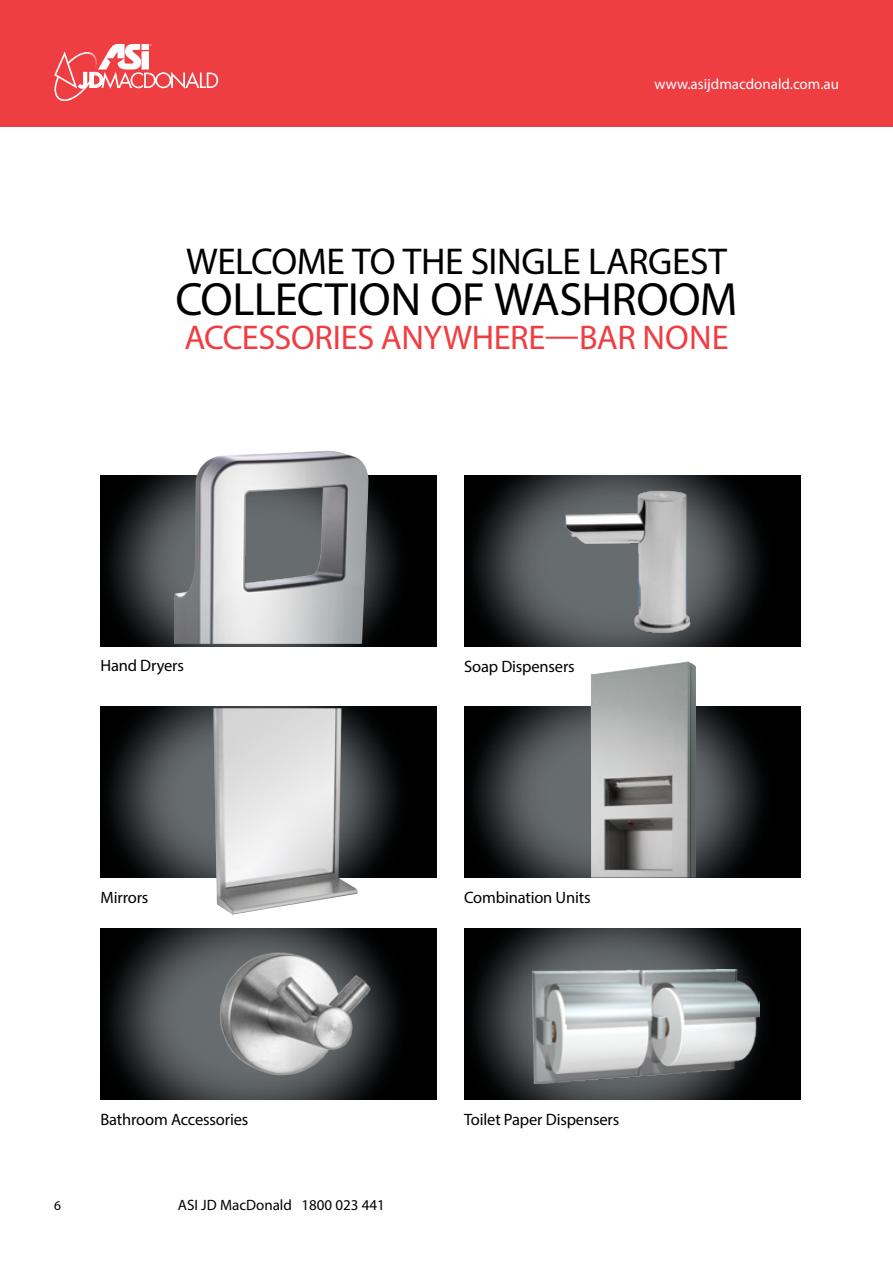
<style>
.page{position:relative;width:893px;height:1263px;background:#fff}
.page>*{position:absolute;margin:0;border:0;box-sizing:border-box;transform-origin:0 0}
.t1{font:46.8px "Myriad Pro";color:#000}
.t2{font:37.5px "Myriad Pro";color:#000}
.t3{font:34.35px "Myriad Pro";color:#ef3e42}
.t4{font:16.5px "Myriad Pro";letter-spacing:-.01em;color:#000}
.t5{font:15px "Myriad Pro";color:#fff}
.t6{font:15px "Myriad Pro";color:#000}
.t7{font:13.5px "Myriad Pro";color:#000}
</style>
<div class="page">
<div style="left:0;top:0;width:893px;height:127px;background:#ef3e42"></div>
<svg style="left:54px;top:44px;width:164px;height:57px"></svg>
<img style="left:100px;top:929px;width:337px;height:170px">
<img style="left:100px;top:476px;width:337px;height:170px">
<img style="left:174px;top:450px;width:195px;height:194px">
<img style="left:464px;top:707px;width:337px;height:170px">
<img style="left:100px;top:707px;width:337px;height:170px">
<img style="left:213px;top:708px;width:145px;height:195px">
<img style="left:464px;top:475px;width:337px;height:171px">
<img style="left:543px;top:475px;width:180px;height:170px">
<img style="left:464px;top:929px;width:337px;height:170px">
<img style="left:532px;top:969px;width:227px;height:115px">
<img style="left:591px;top:661px;width:105px;height:216px">
<img style="left:182px;top:903px;width:216px;height:197px">
<p class="t5" style="left:655px;top:75px;width:186px">www.asijdmacdonald.com.au</p>
<h2 class="t2" style="left:186px;top:238px;width:53px">Welcome</h2>
<h2 class="t2" style="left:352px;top:238px;width:72px">to the</h2>
<h2 class="t2" style="left:471px;top:238px;width:220px">singlelargest</h2>
<h1 class="t1" style="left:176px;top:270px;width:26px">collection</h1>
<h1 class="t1" style="left:430px;top:270px;width:95px">of washroom</h1>
<h3 class="t3" style="left:185px;top:316px;width:19px">accessories</h3>
<h3 class="t3" style="left:381px;top:316px;width:84px">anywhere</h3>
<h3 class="t3" style="left:545px;top:316px;width:54px">—bar</h3>
<h3 class="t3" style="left:642px;top:316px;width:22px">none</h3>
<p class="t4" style="left:100px;top:656px;width:85px">Hand Dryers</p>
<p class="t4" style="left:464px;top:656px;width:112px">Soap Dispensers</p>
<p class="t4" style="left:100px;top:887px;width:50px">Mirrors</p>
<p class="t4" style="left:464px;top:887px;width:128px">Combination Units</p>
<p class="t4" style="left:100px;top:1109px;width:149px">Bathroom Accessories</p>
<p class="t7" style="left:54px;top:1197px;width:8px">6</p>
<p class="t6" style="left:178px;top:1195px;width:208px">ASI JD MacDonald 1800 023 441</p>
<p class="t4" style="left:464px;top:1109px;width:157px">Toilet Paper Dispensers</p>
</div>
